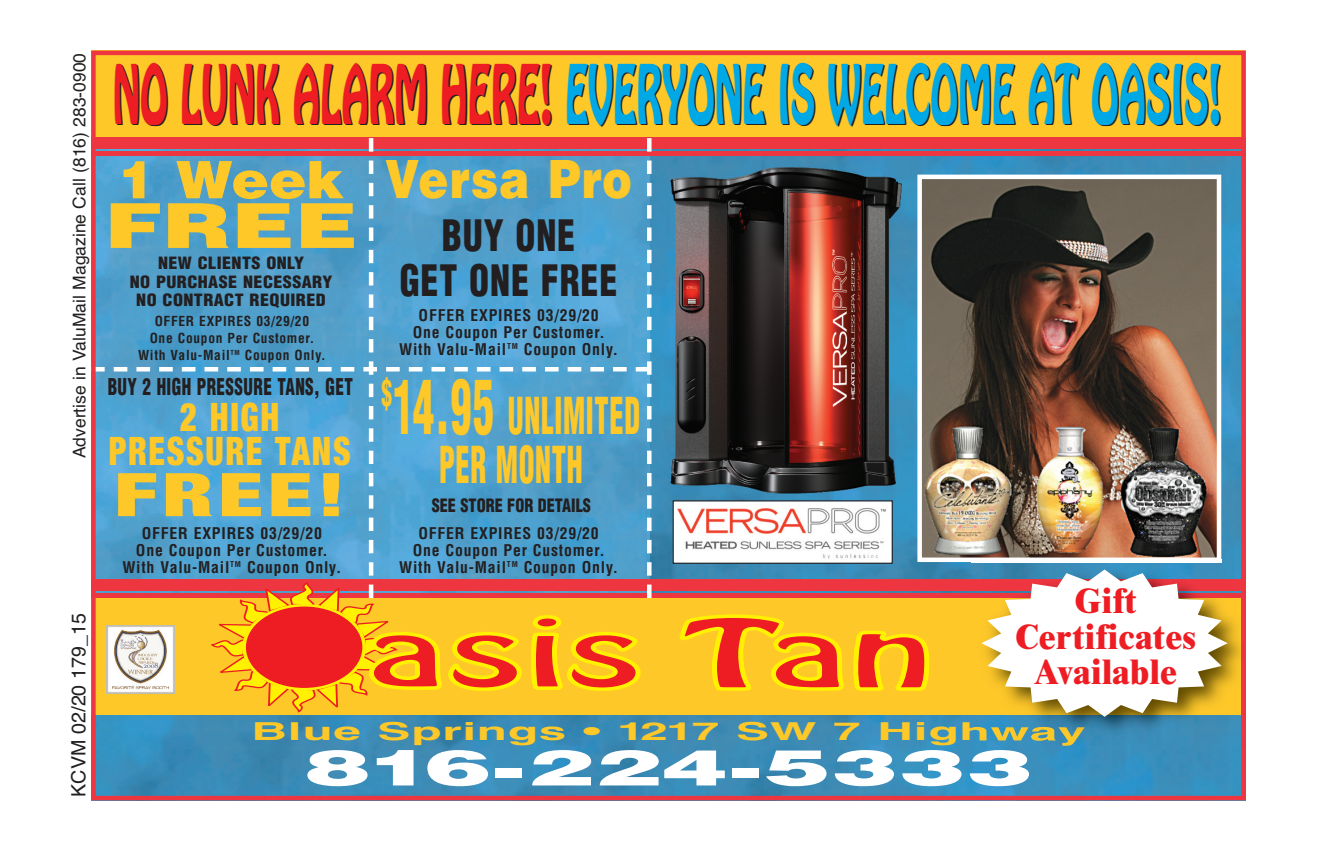
<style>
.page{position:relative;width:1337px;height:851px;background:#fff}
.page>*{position:absolute;margin:0;border:0;box-sizing:border-box;transform-origin:0 0}
.t1{font:72.23px "Hobo Std";color:#00a9e6;scale:.54 1}
.t2{font:900 62.1px "Helvetica";color:#fec829;scale:1.41 1}
.t3{font:900 condensed 60.07px "Helvetica Neue LT Std";color:#fec829;scale:1.5 1}
.t4{font:900 52.88px "Helvetica";letter-spacing:.025em;color:#fec829;scale:.85 1}
.t5{font:900 51.75px "Helvetica";color:#fec829;scale:1.09 1}
.t6{font:900 condensed 49.5px/49.5px "Helvetica";letter-spacing:.025em;color:#fec829;text-align:center;scale:.58 1}
.t7{font:900 49.5px "Helvetica";letter-spacing:.015em;color:#fff;scale:2 1}
.t8{font:900 condensed 42.3px/44.8px "Helvetica";letter-spacing:.025em;color:#231f20;text-align:center;scale:.85 1}
.t9{font:900 condensed 39.38px/34.6px "Helvetica Neue LT Std";letter-spacing:.05em;color:#fec829;text-align:center;scale:.84 1}
.t10{font:800 35.77px/35.8px "Times New Roman";letter-spacing:.005em;color:#ee1d23;text-align:center}
.t11{font:700 24.75px "Helvetica LT Std";letter-spacing:.015em;color:#fec829;scale:2 1}
.t12{font:900 condensed 22.5px "Helvetica";letter-spacing:.025em;color:#231f20;scale:.76 1}
.t13{font:19.57px "Helvetica";color:#231f20}
.t14{font:900 condensed 18px "Helvetica";color:#231f20;scale:.9 1}
.t15{font:17.55px "Helvetica";color:#231f20}
.t16{font:900 condensed 16.43px/18.7px "Helvetica";letter-spacing:.025em;color:#231f20;text-align:center;scale:1.09 1}
.t17{font:700 condensed 15.75px/16.9px "Helvetica";letter-spacing:.05em;color:#231f20;text-align:center}
.t18{font:700 condensed 13.5px/16.9px "Helvetica";letter-spacing:.05em;color:#231f20;text-align:center}
.s1{color:#ee1d23}
.s2{font-size:73.58px}
</style>
<div class="page">
<img style="left:96px;top:715px;width:1144px;height:80px">
<img style="left:96px;top:149px;width:1144px;height:449px">
<div style="left:91px;top:598px;width:1154px;height:116px;background:#fec829"></div>
<div style="left:91px;top:51px;width:1154px;height:97px;background:#fec829"></div>
<img style="left:922px;top:180px;width:294px;height:377px">
<div style="left:917px;top:175px;width:304px;height:387px;border:4px solid #fff"></div>
<img style="left:664px;top:160px;width:245px;height:346px">
<img style="left:96px;top:149px;width:551px;height:444px">
<hr style="left:91px;top:152px;width:1154px;height:4px;background:#ee3640">
<div style="left:91px;top:137px;width:1154px;height:12px;background:#ee3640"></div>
<hr style="left:91px;top:593px;width:1154px;height:4px;background:#ee3640">
<div style="left:91px;top:579px;width:1154px;height:12px;background:#ee3640"></div>
<svg style="left:679px;top:614px;width:250px;height:77px"></svg>
<hr style="left:647px;top:138px;width:4px;height:14px;background:#fff">
<hr style="left:369px;top:138px;width:4px;height:14px;background:#fff">
<svg style="left:105px;top:156px;width:546px;height:556px"></svg>
<hr style="left:636px;top:367px;width:13px;height:4px;background:#fff">
<hr style="left:91px;top:367px;width:14px;height:4px;background:#fff">
<img style="left:107px;top:625px;width:68px;height:68px">
<div style="left:91px;top:51px;width:1154px;height:749px;border:4px solid #ee3640"></div>
<img style="left:971px;top:559px;width:275px;height:187px">
<img style="left:971px;top:559px;width:250px;height:3px">
<img style="left:971px;top:725px;width:113px;height:20px">
<svg style="left:981px;top:569px;width:246px;height:147px"></svg>
<img style="left:674px;top:502px;width:216px;height:59px">
<div style="left:672px;top:500px;width:220px;height:63px;border:1px solid #231f20"></div>
<p class="t15" style="left:69px;top:458px;width:407px;rotate:-90deg">Advertise in ValuMail Magazine Call (816) 283-0900</p>
<p class="t13" style="left:67px;top:796px;width:185px;rotate:-90deg">KCVM 02/20 179_15</p>
<h1 class="t1" style="left:113px;top:63px;width:2054px"><span class="s1">NO LUNK ALARM HERE!</span> EVERYONE IS WELCOME AT OASIS!</h1>
<h3 class="t5" style="left:118px;top:161px;width:209px">1 Week</h3>
<h2 class="t2" style="left:104px;top:203px;width:181px">FREE</h2>
<p class="t16" style="left:130px;top:255px;width:187px">NEW CLIENTS ONLY<br>NO PURCHASE NECESSARY<br>NO CONTRACT REQUIRED</p>
<p class="t18" style="left:138px;top:314px;width:189px">OFFER EXPIRES 03/29/20<br>One Coupon Per Customer.<br>With Valu-Mail<sup>TM</sup> Coupon Only.</p>
<h3 class="t12" style="left:108px;top:378px;width:324px">BUY 2 HIGH PRESSURE TANS, GET</h3>
<h3 class="t9" style="left:109px;top:402px;width:290px">2 HIGH<br>PRESSURE TANS</h3>
<h3 class="t3" style="left:114px;top:473px;width:155px">FREE!</h3>
<p class="t17" style="left:122px;top:526px;width:220px">OFFER EXPIRES 03/29/20<br>One Coupon Per Customer.<br>With Valu-Mail<sup>TM</sup> Coupon Only.</p>
<h3 class="t4" style="left:385px;top:160px;width:292px">Versa Pro</h3>
<h3 class="t8" style="left:400px;top:217px;width:258px">BUY ONE<br>GET ONE FREE</h3>
<p class="t17" style="left:399px;top:308px;width:220px">OFFER EXPIRES 03/29/20<br>One Coupon Per Customer.<br>With Valu-Mail<sup>TM</sup> Coupon Only.</p>
<h3 class="t6" style="left:381px;top:395px;width:448px"><sup>$</sup><span class="s2">14.95</span> UNLIMITED<br>PER MONTH</h3>
<p class="t14" style="left:432px;top:498px;width:178px">SEE STORE FOR DETAILS</p>
<p class="t17" style="left:399px;top:526px;width:220px">OFFER EXPIRES 03/29/20<br>One Coupon Per Customer.<br>With Valu-Mail<sup>TM</sup> Coupon Only.</p>
<h3 class="t10" style="left:1015px;top:582px;width:183px">Gift<br>Certificates<br>Available</h3>
<h3 class="t11" style="left:251px;top:722px;width:418px">Blue Springs • 1217 SW 7 Highway</h3>
<h3 class="t7" style="left:304px;top:749px;width:365px">816-224-5333</h3>
</div>
